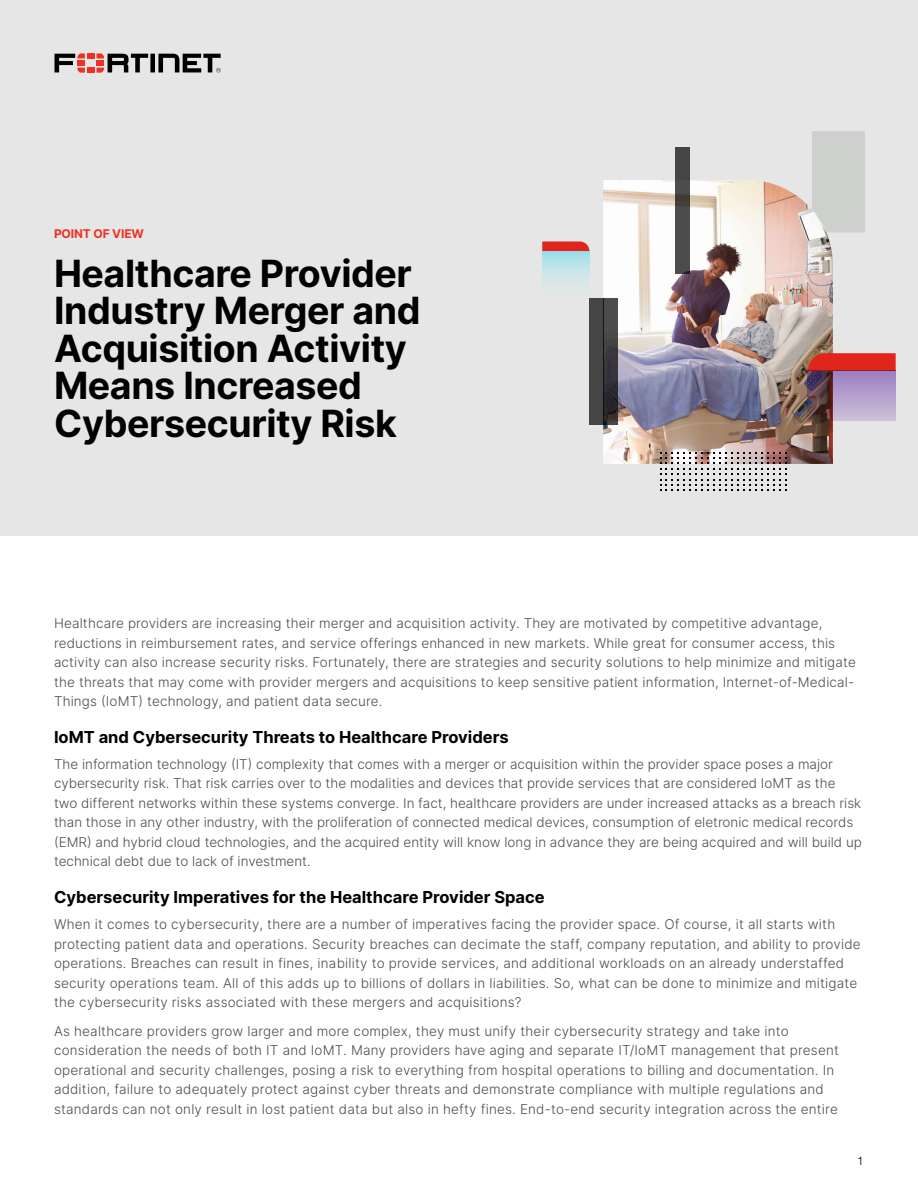
<style>
.page{position:relative;width:918px;height:1188px;background:#fff}
.page>*{position:absolute;margin:0;border:0;box-sizing:border-box;transform-origin:0 0}
.t1{font:700 37.5px/37.5px "Inter";letter-spacing:-.01em;color:#000}
.t2{font:700 16.5px "Inter";color:#000}
.t3{font:300 13.5px/19.5px "Inter";letter-spacing:.01em;color:#4d4d4f}
.t4{font:700 12px "Inter";letter-spacing:-.01em;color:#ee3124}
.t5{font:300 12px "Helvetica Neue LT Pro";color:#000}
</style>
<div class="page">
<div style="left:0;top:0;width:918px;height:536px;background:#e5e6e5"></div>
<svg style="left:55px;top:53px;width:166px;height:20px"></svg>
<img style="left:603px;top:180px;width:230px;height:284px">
<div style="left:589px;top:298px;width:14px;height:126px;background:#454545"></div>
<svg style="left:603px;top:298px;width:14px;height:126px;background:#383639"></svg>
<svg style="left:675px;top:147px;width:14px;height:126px;background:#494847"></svg>
<svg style="left:660px;top:452px;width:127px;height:39px"></svg>
<svg style="left:542px;top:241px;width:47px;height:10px"></svg>
<svg style="left:808px;top:353px;width:88px;height:18px;background:#d82b21"></svg>
<img style="left:808px;top:371px;width:88px;height:50px">
<div style="left:812px;top:131px;width:53px;height:101px;background:#ced0ce"></div>
<p class="t4" style="left:54px;top:225px;width:92px">POINT OF VIEW</p>
<h1 class="t1" style="left:54px;top:254px;width:368px">Healthcare Provider<br>Industry Merger and<br>Acquisition Activity<br>Means Increased<br>Cybersecurity Risk</h1>
<p class="t3" style="left:54px;top:613px;width:803px">Healthcare providers are increasing their merger and acquisition activity. They are motivated by competitive advantage, reductions in reimbursement rates, and service offerings enhanced in new markets. While great for consumer access, this activity can also increase security risks. Fortunately, there are strategies and security solutions to help minimize and mitigate the threats that may come with provider mergers and acquisitions to keep sensitive patient information, Internet-of-Medical-Things (IoMT) technology, and patient data secure.</p>
<p class="t2" style="left:54px;top:725px;width:456px">IoMT and Cybersecurity Threats to Healthcare Providers</p>
<p class="t3" style="left:54px;top:754px;width:809px">The information technology (IT) complexity that comes with a merger or acquisition within the provider space poses a major cybersecurity risk. That risk carries over to the modalities and devices that provide services that are considered IoMT as the two different networks within these systems converge. In fact, healthcare providers are under increased attacks as a breach risk than those in any other industry, with the proliferation of connected medical devices, consumption of eletronic medical records (EMR) and hybrid cloud technologies, and the acquired entity will know long in advance they are being acquired and will build up technical debt due to lack of investment.</p>
<p class="t2" style="left:54px;top:885px;width:492px">Cybersecurity Imperatives for the Healthcare Provider Space</p>
<p class="t3" style="left:54px;top:915px;width:808px">When it comes to cybersecurity, there are a number of imperatives facing the provider space. Of course, it all starts with protecting patient data and operations. Security breaches can decimate the staff, company reputation, and ability to provide operations. Breaches can result in fines, inability to provide services, and additional workloads on an already understaffed security operations team. All of this adds up to billions of dollars in liabilities. So, what can be done to minimize and mitigate the cybersecurity risks associated with these mergers and acquisitions?</p>
<p class="t3" style="left:54px;top:1021px;width:786px">As healthcare providers grow larger and more complex, they must unify their cybersecurity strategy and take into consideration the needs of both IT and IoMT. Many providers have aging and separate IT/IoMT management that present operational and security challenges, posing a risk to everything from hospital operations to billing and documentation. In addition, failure to adequately protect against cyber threats and demonstrate compliance with multiple regulations and standards can not only result in lost patient data but also in hefty fines. End-to-end security integration across the entire</p>
<p class="t5" style="left:857px;top:1154px;width:8px">1</p>
</div>
